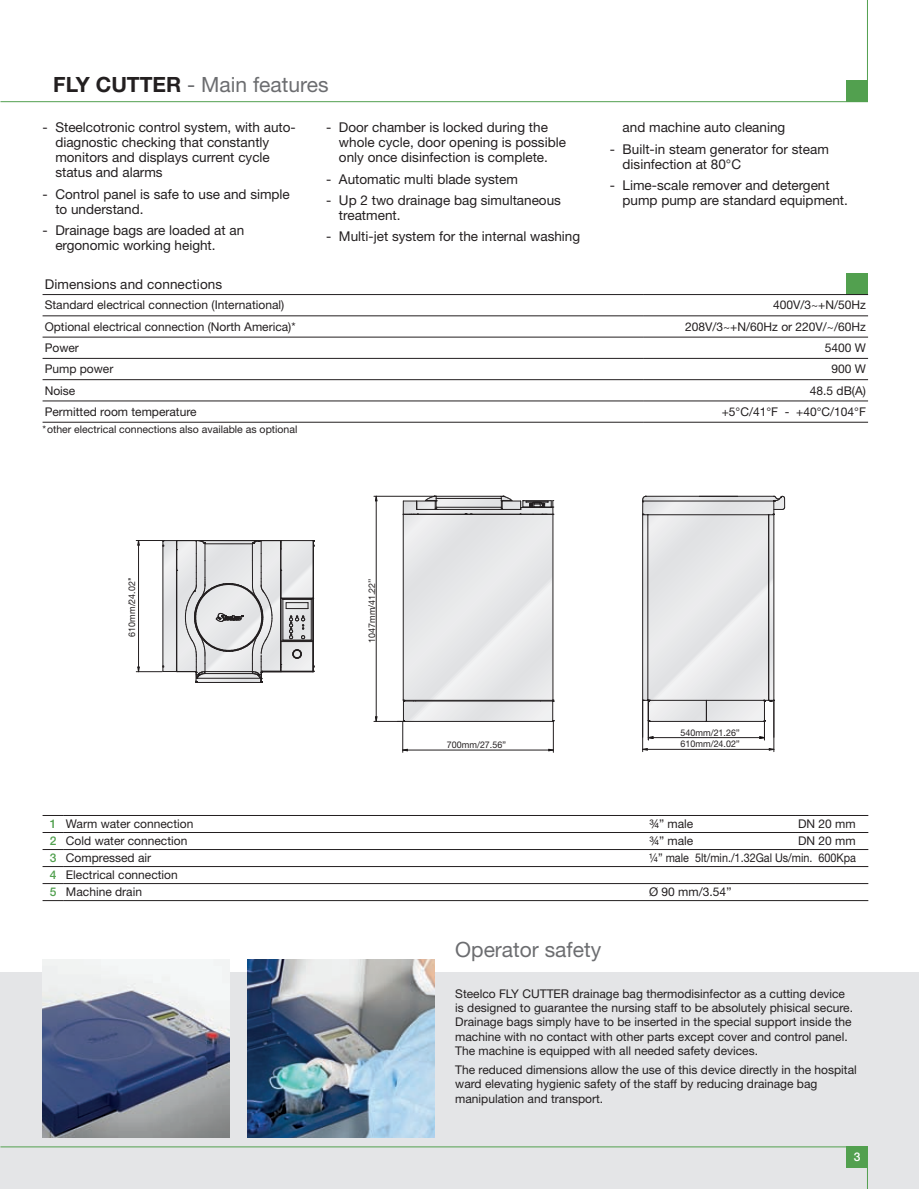
<style>
.page{position:relative;width:919px;height:1189px;background:#fff}
.page>*{position:absolute;margin:0;border:0;box-sizing:border-box;transform-origin:0 0}
.t1{font:21px "Helvetica Neue LT Std";color:#6c6d70}
.t2{font:13.5px/15px "Helvetica Neue LT Std";color:#231f20}
.t3{font:12px/14.4px "Helvetica Neue LT Std";color:#231f20}
.t4{font:12px "Helvetica Neue LT Std";color:#231f20;scale:.9 1}
.t5{font:500 12px/17px "Helvetica Neue LT Std";color:#52a04f;text-align:justify}
.t6{font:500 12px "Helvetica Neue LT Std";color:#fff}
.t7{font:10.5px "Helvetica Neue LT Std";color:#231f20}
.t8{font:9.15px/11.6px "Helvetica Neue LT Std";color:#231f20}
.s1{font-weight:700;color:#231f20}
</style>
<div class="page">
<hr style="left:402px;top:721px;width:1px;height:31px;background:#231f20">
<hr style="left:552px;top:721px;width:1px;height:31px;background:#231f20">
<hr style="left:402px;top:749px;width:151px;height:1px;background:#231f20">
<hr style="left:642px;top:700px;width:1px;height:51px;background:#231f20">
<hr style="left:773px;top:700px;width:1px;height:51px;background:#231f20">
<hr style="left:642px;top:748px;width:131px;height:1px;background:#231f20">
<svg style="left:374px;top:495px;width:179px;height:227px"></svg>
<svg style="left:642px;top:495px;width:142px;height:244px"></svg>
<hr style="left:773px;top:700px;width:1px;height:37px;background:#231f20">
<svg style="left:136px;top:540px;width:178px;height:143px"></svg>
<hr style="left:138px;top:540px;width:1px;height:131px;background:#231f20">
<div style="left:846px;top:273px;width:21px;height:21px;background:#52a04f"></div>
<div style="left:0;top:972px;width:918px;height:216px;background:#e4e5e7"></div>
<img style="left:247px;top:959px;width:187px;height:178px">
<img style="left:43px;top:959px;width:186px;height:178px">
<svg style="left:1px;top:80px;width:866px;height:22px"></svg>
<svg style="left:0;top:1146px;width:867px;height:22px"></svg>
<hr style="left:43px;top:294px;width:599px;height:1px;background:#231f20">
<hr style="left:642px;top:294px;width:225px;height:1px;background:#231f20">
<hr style="left:43px;top:315px;width:599px;height:1px;background:#231f20">
<hr style="left:642px;top:315px;width:225px;height:1px;background:#231f20">
<hr style="left:43px;top:337px;width:599px;height:1px;background:#231f20">
<hr style="left:642px;top:337px;width:225px;height:1px;background:#231f20">
<hr style="left:43px;top:358px;width:599px;height:1px;background:#231f20">
<hr style="left:642px;top:358px;width:225px;height:1px;background:#231f20">
<hr style="left:43px;top:379px;width:599px;height:1px;background:#231f20">
<hr style="left:642px;top:379px;width:225px;height:1px;background:#231f20">
<hr style="left:43px;top:400px;width:599px;height:1px;background:#231f20">
<hr style="left:642px;top:400px;width:225px;height:1px;background:#231f20">
<hr style="left:43px;top:422px;width:599px;height:1px;background:#231f20">
<hr style="left:642px;top:422px;width:225px;height:1px;background:#231f20">
<svg style="left:43px;top:815px;width:21px;height:1px"></svg>
<hr style="left:64px;top:815px;width:582px;height:1px;background:#231f20">
<hr style="left:646px;top:815px;width:149px;height:1px;background:#231f20">
<hr style="left:795px;top:815px;width:72px;height:1px;background:#231f20">
<svg style="left:43px;top:832px;width:21px;height:1px"></svg>
<hr style="left:64px;top:832px;width:582px;height:1px;background:#231f20">
<hr style="left:646px;top:832px;width:149px;height:1px;background:#231f20">
<hr style="left:795px;top:832px;width:72px;height:1px;background:#231f20">
<svg style="left:43px;top:849px;width:21px;height:1px"></svg>
<hr style="left:64px;top:849px;width:582px;height:1px;background:#231f20">
<hr style="left:646px;top:849px;width:149px;height:1px;background:#231f20">
<hr style="left:795px;top:849px;width:72px;height:1px;background:#231f20">
<svg style="left:43px;top:866px;width:21px;height:1px"></svg>
<hr style="left:64px;top:866px;width:582px;height:1px;background:#231f20">
<hr style="left:646px;top:866px;width:149px;height:1px;background:#231f20">
<hr style="left:795px;top:866px;width:72px;height:1px;background:#231f20">
<svg style="left:43px;top:883px;width:21px;height:1px"></svg>
<hr style="left:64px;top:883px;width:582px;height:1px;background:#231f20">
<hr style="left:646px;top:883px;width:149px;height:1px;background:#231f20">
<hr style="left:795px;top:883px;width:72px;height:1px;background:#231f20">
<svg style="left:43px;top:900px;width:21px;height:1px"></svg>
<hr style="left:64px;top:900px;width:582px;height:1px;background:#231f20">
<hr style="left:646px;top:900px;width:149px;height:1px;background:#231f20">
<hr style="left:795px;top:900px;width:72px;height:1px;background:#231f20">
<h1 class="t1" style="left:53px;top:72px;width:277px"><span class="s1">FLY CUTTER</span> - Main features</h1>
<p class="t2" style="left:55px;top:120px;width:242px;text-indent:-13px">- Steelcotronic control system, with auto&shy;diagnostic checking that constantly monitors and displays current cycle status and alarms</p>
<p class="t2" style="left:55px;top:186px;width:236px;text-indent:-13px">- Control panel is safe to use and simple to understand.</p>
<p class="t2" style="left:55px;top:222px;width:190px;text-indent:-13px">- Drainage bags are loaded at an ergonomic working height.</p>
<p class="t2" style="left:339px;top:120px;width:228px;text-indent:-13px">- Door chamber is locked during the whole cycle, door opening is possible only once disinfection is complete.</p>
<p class="t2" style="left:326px;top:171px;width:193px">- Automatic multi blade system</p>
<p class="t2" style="left:339px;top:192px;width:223px;text-indent:-13px">- Up 2 two drainage bag simultaneous treatment.</p>
<p class="t2" style="left:326px;top:229px;width:255px">- Multi-jet system for the internal washing</p>
<p class="t2" style="left:622px;top:120px;width:164px">and machine auto cleaning</p>
<p class="t2" style="left:622px;top:141px;width:208px;text-indent:-13px">- Built-in steam generator for steam disinfection at 80°C</p>
<p class="t2" style="left:622px;top:177px;width:227px;text-indent:-13px">- Lime-scale remover and detergent pump pump are standard equipment.</p>
<p class="t2" style="left:45px;top:276px;width:179px">Dimensions and connections</p>
<p class="t3" style="left:45px;top:298px;width:241px">Standard electrical connection (International)</p>
<p class="t3" style="left:772px;top:298px;width:94px">400V/3~+N/50Hz</p>
<p class="t3" style="left:45px;top:319px;width:252px">Optional electrical connection (North America)*</p>
<p class="t3" style="left:684px;top:319px;width:182px">208V/3~+N/60Hz or 220V/~/60Hz</p>
<p class="t3" style="left:45px;top:340px;width:36px">Power</p>
<p class="t3" style="left:824px;top:340px;width:43px">5400 W</p>
<p class="t3" style="left:45px;top:361px;width:70px">Pump power</p>
<p class="t3" style="left:831px;top:361px;width:36px">900 W</p>
<p class="t3" style="left:45px;top:383px;width:32px">Noise</p>
<p class="t3" style="left:809px;top:383px;width:58px">48.5 dB(A)</p>
<p class="t3" style="left:45px;top:404px;width:153px">Permitted room temperature</p>
<p class="t3" style="left:721px;top:404px;width:146px">+5°C/41°F - +40°C/104°F</p>
<p class="t7" style="left:43px;top:423px;width:256px">*other electrical connections also available as optional</p>
<p class="t8" style="left:126px;top:636px;width:61px;rotate:-90deg">610mm/24.02’’</p>
<p class="t8" style="left:365px;top:642px;width:66px;rotate:-90deg">1047mm/41.22’’</p>
<p class="t8" style="left:446px;top:738px;width:61px">700mm/27.56’’</p>
<p class="t8" style="left:680px;top:726px;width:61px">540mm/21.26’’<br>610mm/24.02’’</p>
<p class="t5" style="left:50px;top:815px;width:8px">1<br>2<br>3<br>4<br>5</p>
<p class="t3" style="left:66px;top:816px;width:129px">Warm water connection</p>
<p class="t3" style="left:648px;top:816px;width:46px">¾” male</p>
<p class="t3" style="left:797px;top:816px;width:59px">DN 20 mm</p>
<p class="t3" style="left:66px;top:833px;width:123px">Cold water connection</p>
<p class="t3" style="left:648px;top:833px;width:46px">¾” male</p>
<p class="t3" style="left:797px;top:833px;width:59px">DN 20 mm</p>
<p class="t3" style="left:66px;top:850px;width:87px">Compressed air</p>
<p class="t4" style="left:648px;top:850px;width:231px">¼” male 5lt/min./1.32Gal Us/min. 600Kpa</p>
<p class="t3" style="left:66px;top:866px;width:113px;line-height:17px">Electrical connection<br>Machine drain</p>
<p class="t3" style="left:648px;top:884px;width:84px">Ø 90 mm/3.54’’</p>
<h1 class="t1" style="left:455px;top:936px;width:147px">Operator safety</h1>
<p class="t3" style="left:455px;top:985px;width:399px">Steelco FLY CUTTER drainage bag thermodisinfector as a cutting device is designed to guarantee the nursing staff to be absolutely phisical secure.<br>Drainage bags simply have to be inserted in the special support inside the machine with no contact with other parts except cover and control panel.<br>The machine is equipped with all needed safety devices.</p>
<p class="t3" style="left:455px;top:1061px;width:403px">The reduced dimensions allow the use of this device directly in the hospital ward elevating hygienic safety of the staff by reducing drainage bag manipulation and transport.</p>
<p class="t6" style="left:853px;top:1149px;width:8px">3</p>
</div>
